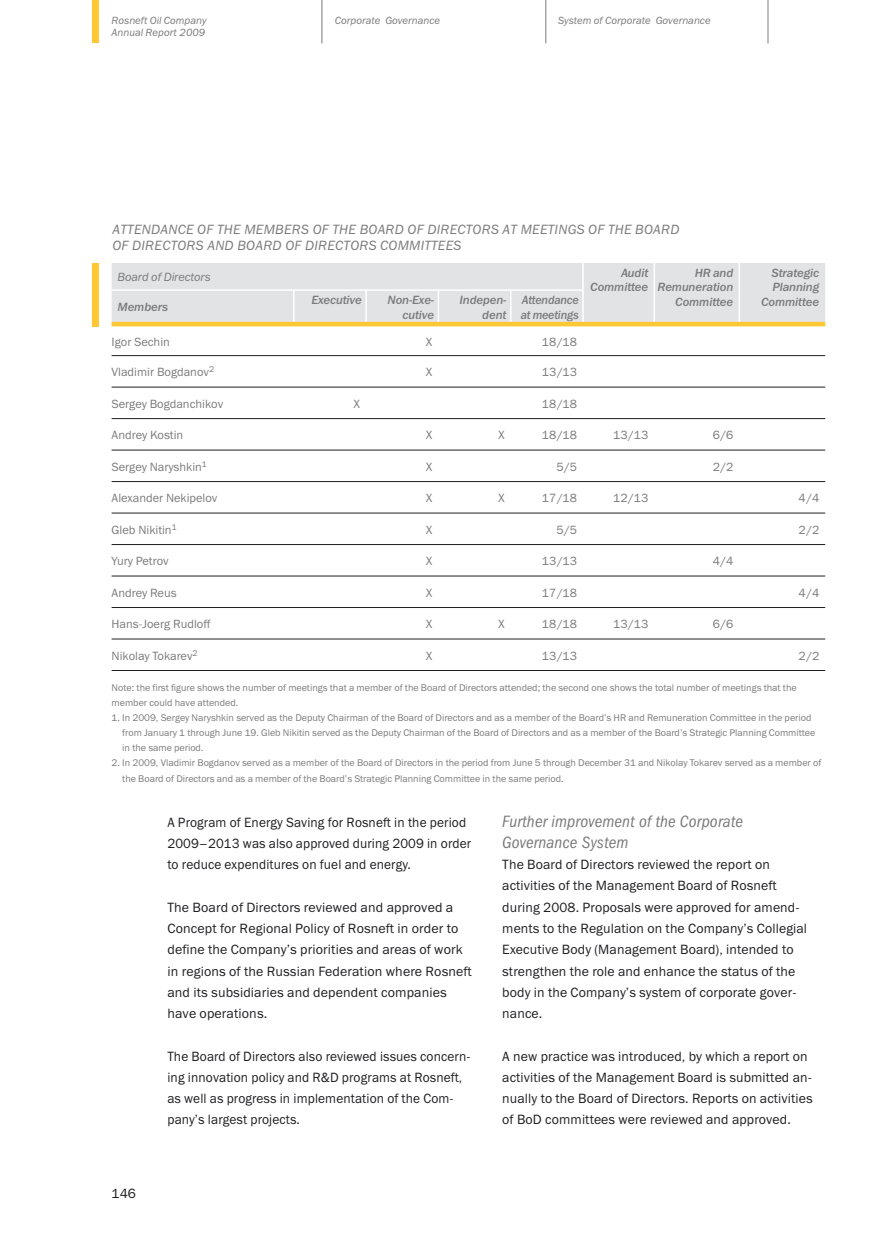
<style>
.page{position:relative;width:893px;height:1234px;background:#fff}
.page>*{position:absolute;margin:0;border:0;box-sizing:border-box;transform-origin:0 0}
.t1{font:italic 16.5px/21.3px "Franklin Gothic Book Cond C";letter-spacing:.01em;color:#7b7b7d}
.t2{font:13.5px/21.3px "Franklin Gothic Book C";letter-spacing:.01em;color:#1f1e21}
.t3{font:13.5px/21.3px "Franklin Gothic Book C";letter-spacing:.01em;color:#1f1e21;scale:.96 1}
.t4{font:italic 13.5px/16.5px "Franklin Gothic Book C";letter-spacing:.02em;color:#7b7b7d}
.t5{font:12px "Franklin Gothic Book C";color:#7b7b7d}
.t6{font:italic 12px/14.4px "Franklin Gothic Medium C";letter-spacing:-.01em;color:#7b7b7d;text-align:right}
.t7{font:italic 12px/14.4px "Franklin Gothic Medium C";letter-spacing:-.01em;color:#7b7b7d;scale:.95 1}
.t8{font:italic 12px "Franklin Gothic Book C";letter-spacing:-.01em;color:#7b7b7d}
.t9{font:italic 10.5px "Franklin Gothic Book C";color:#7b7b7d}
.t10{font:9.75px/15px "Franklin Gothic Book C";color:#7b7b7d}
</style>
<div class="page">
<div style="left:92px;top:0;width:7px;height:43px;background:#ffc832"></div>
<hr style="left:321px;top:0;width:1px;height:43px;background:#7b7b7d">
<hr style="left:545px;top:0;width:1px;height:43px;background:#7b7b7d">
<hr style="left:767px;top:0;width:1px;height:43px;background:#7b7b7d">
<div style="left:112px;top:263px;width:713px;height:59px;background:#e2e3e4"></div>
<hr style="left:293px;top:291px;width:2px;height:31px;background:#fff">
<hr style="left:365px;top:291px;width:2px;height:31px;background:#fff">
<hr style="left:438px;top:291px;width:1px;height:31px;background:#fff">
<hr style="left:510px;top:291px;width:1px;height:31px;background:#fff">
<hr style="left:582px;top:291px;width:2px;height:31px;background:#fff">
<hr style="left:653px;top:290px;width:2px;height:32px;background:#fff">
<hr style="left:739px;top:290px;width:1px;height:32px;background:#fff">
<hr style="left:112px;top:322px;width:713px;height:4px;background:#ffc832">
<hr style="left:112px;top:355px;width:713px;height:1px;background:#1f1e21">
<hr style="left:112px;top:387px;width:713px;height:1px;background:#1f1e21">
<hr style="left:112px;top:418px;width:713px;height:1px;background:#1f1e21">
<hr style="left:112px;top:449px;width:713px;height:1px;background:#1f1e21">
<hr style="left:112px;top:481px;width:713px;height:1px;background:#1f1e21">
<hr style="left:112px;top:512px;width:713px;height:1px;background:#1f1e21">
<hr style="left:112px;top:544px;width:713px;height:1px;background:#1f1e21">
<hr style="left:112px;top:575px;width:713px;height:1px;background:#1f1e21">
<hr style="left:112px;top:607px;width:713px;height:1px;background:#1f1e21">
<hr style="left:112px;top:638px;width:713px;height:1px;background:#1f1e21">
<hr style="left:112px;top:670px;width:713px;height:1px;background:#1f1e21">
<hr style="left:112px;top:289px;width:472px;height:2px;background:#fff">
<div style="left:92px;top:263px;width:7px;height:64px;background:#ffc832"></div>
<p class="t9" style="left:112px;top:16px;width:96px">Rosneft Oil Company</p>
<p class="t9" style="left:335px;top:16px;width:107px">Corporate Governance</p>
<p class="t9" style="left:558px;top:16px;width:154px">System of Corporate Governance</p>
<p class="t9" style="left:112px;top:28px;width:95px">Annual Report 2009</p>
<p class="t4" style="left:112px;top:222px;width:568px">ATTENDANCE OF THE MEMBERS OF THE BOARD OF DIRECTORS AT MEETINGS OF THE BOARD<br>OF DIRECTORS AND BOARD OF DIRECTORS COMMITTEES</p>
<p class="t8" style="left:118px;top:272px;width:94px">Board of Directors</p>
<p class="t6" style="left:590px;top:267px;width:60px">Audit<br>Committee</p>
<p class="t6" style="left:658px;top:267px;width:77px">HR and<br>Remune ration<br>Committee</p>
<p class="t6" style="left:761px;top:267px;width:60px">Strategic<br>Planning<br>Committee</p>
<p class="t6" style="left:118px;top:301px;width:52px">Members</p>
<p class="t6" style="left:311px;top:294px;width:52px">Executive</p>
<p class="t6" style="left:388px;top:294px;width:48px">Non-Exe&shy;cutive</p>
<p class="t6" style="left:460px;top:294px;width:48px">Indepen&shy;dent</p>
<p class="t7" style="left:521px;top:294px;width:63px">Attendance at meetings</p>
<p class="t5" style="left:112px;top:337px;width:60px">Igor Sechin</p>
<p class="t5" style="left:426px;top:337px;width:8px">Х</p>
<p class="t5" style="left:542px;top:337px;width:37px">18/18</p>
<p class="t5" style="left:112px;top:367px;width:104px">Vladimir Bogdanov<sup>2</sup></p>
<p class="t5" style="left:426px;top:367px;width:8px">Х</p>
<p class="t5" style="left:542px;top:367px;width:37px">13/13</p>
<p class="t5" style="left:112px;top:399px;width:113px">Sergey Bogdanchikov</p>
<p class="t5" style="left:354px;top:399px;width:8px">Х</p>
<p class="t5" style="left:542px;top:399px;width:37px">18/18</p>
<p class="t5" style="left:112px;top:430px;width:73px">Andrey Kostin</p>
<p class="t5" style="left:426px;top:430px;width:8px">X</p>
<p class="t5" style="left:498px;top:430px;width:8px">X</p>
<p class="t5" style="left:542px;top:430px;width:37px">18/18</p>
<p class="t5" style="left:613px;top:430px;width:37px">13/13</p>
<p class="t5" style="left:713px;top:430px;width:22px">6/6</p>
<p class="t5" style="left:112px;top:462px;width:97px">Sergey Naryshkin<sup>1</sup></p>
<p class="t5" style="left:426px;top:462px;width:8px">X</p>
<p class="t5" style="left:556px;top:462px;width:22px">5/5</p>
<p class="t5" style="left:713px;top:462px;width:22px">2/2</p>
<p class="t5" style="left:112px;top:493px;width:107px">Alexander Nekipelov</p>
<p class="t5" style="left:426px;top:493px;width:8px">X</p>
<p class="t5" style="left:498px;top:493px;width:8px">X</p>
<p class="t5" style="left:542px;top:493px;width:37px">17/18</p>
<p class="t5" style="left:613px;top:493px;width:37px">12/13</p>
<p class="t5" style="left:798px;top:493px;width:22px">4/4</p>
<p class="t5" style="left:112px;top:525px;width:67px">Gleb Nikitin<sup>1</sup></p>
<p class="t5" style="left:426px;top:525px;width:8px">X</p>
<p class="t5" style="left:556px;top:525px;width:22px">5/5</p>
<p class="t5" style="left:798px;top:525px;width:22px">2/2</p>
<p class="t5" style="left:112px;top:556px;width:59px">Yury Petrov</p>
<p class="t5" style="left:426px;top:556px;width:8px">X</p>
<p class="t5" style="left:542px;top:556px;width:37px">13/13</p>
<p class="t5" style="left:713px;top:556px;width:22px">4/4</p>
<p class="t5" style="left:112px;top:588px;width:66px">Andrey Reus</p>
<p class="t5" style="left:426px;top:588px;width:8px">X</p>
<p class="t5" style="left:542px;top:588px;width:37px">17/18</p>
<p class="t5" style="left:798px;top:588px;width:22px">4/4</p>
<p class="t5" style="left:112px;top:619px;width:100px">Hans-Joerg Rudloff</p>
<p class="t5" style="left:426px;top:619px;width:8px">X</p>
<p class="t5" style="left:498px;top:619px;width:8px">X</p>
<p class="t5" style="left:542px;top:619px;width:37px">18/18</p>
<p class="t5" style="left:613px;top:619px;width:37px">13/13</p>
<p class="t5" style="left:713px;top:619px;width:22px">6/6</p>
<p class="t5" style="left:112px;top:651px;width:88px">Nikolay Tokarev<sup>2</sup></p>
<p class="t5" style="left:426px;top:651px;width:8px">X</p>
<p class="t5" style="left:542px;top:651px;width:37px">13/13</p>
<p class="t5" style="left:798px;top:651px;width:22px">2/2</p>
<p class="t10" style="left:112px;top:681px;width:686px">Note: the first figure shows the number of meetings that a member of the Board of Directors attended; the second one shows the total number of meetings that the member could have attended.</p>
<p class="t10" style="left:122px;top:711px;width:695px;text-indent:-11px">1. In 2009, Sergey Naryshkin served as the Deputy Chairman of the Board of Directors and as a member of the Board’s HR and Remuneration Committee in the period from January 1 through June 19. Gleb Nikitin served as the Deputy Chairman of the Board of Directors and as a member of the Board’s Strategic Planning Committee in the same period.</p>
<p class="t10" style="left:122px;top:756px;width:700px;text-indent:-11px">2. In 2009, Vladimir Bogdanov served as a member of the Board of Directors in the period from June 5 through December 31 and Nikolay Tokarev served as a member of the Board of Directors and as a member of the Board’s Strategic Planning Committee in the same period.</p>
<p class="t3" style="left:167px;top:812px;width:318px">A Program of Energy Saving for Rosneft in the period<br>2009–2013 was also approved during 2009 in order to reduce expenditures on fuel and energy.</p>
<p class="t2" style="left:167px;top:897px;width:306px">The Board of Directors reviewed and approved a Concept for Regional Policy of Rosneft in order to define the Company’s priorities and areas of work in regions of the Russian Federation where Rosneft and its subsidiaries and dependent companies have operations.</p>
<p class="t3" style="left:167px;top:1046px;width:317px">The Board of Directors also reviewed issues concern&shy;ing innovation policy and R&amp;D programs at Rosneft, as well as progress in implementation of the Com&shy;pany’s largest projects.</p>
<p class="t1" style="left:502px;top:812px;width:242px">Further improvement of the Corporate<br>Governance System</p>
<p class="t2" style="left:502px;top:855px;width:306px">The Board of Directors reviewed the report on activities of the Management Board of Rosneft during 2008. Proposals were approved for amend&shy;ments to the Regulation on the Company’s Collegial Executive Body (Management Board), intended to strengthen the role and enhance the status of the body in the Company’s system of corporate gover&shy;nance.</p>
<p class="t2" style="left:502px;top:1046px;width:312px">A new practice was introduced, by which a report on activities of the Management Board is submitted an&shy;nually to the Board of Directors. Reports on activities of BoD committees were reviewed and approved.</p>
<p class="t2" style="left:112px;top:1184px;width:26px">146</p>
</div>
